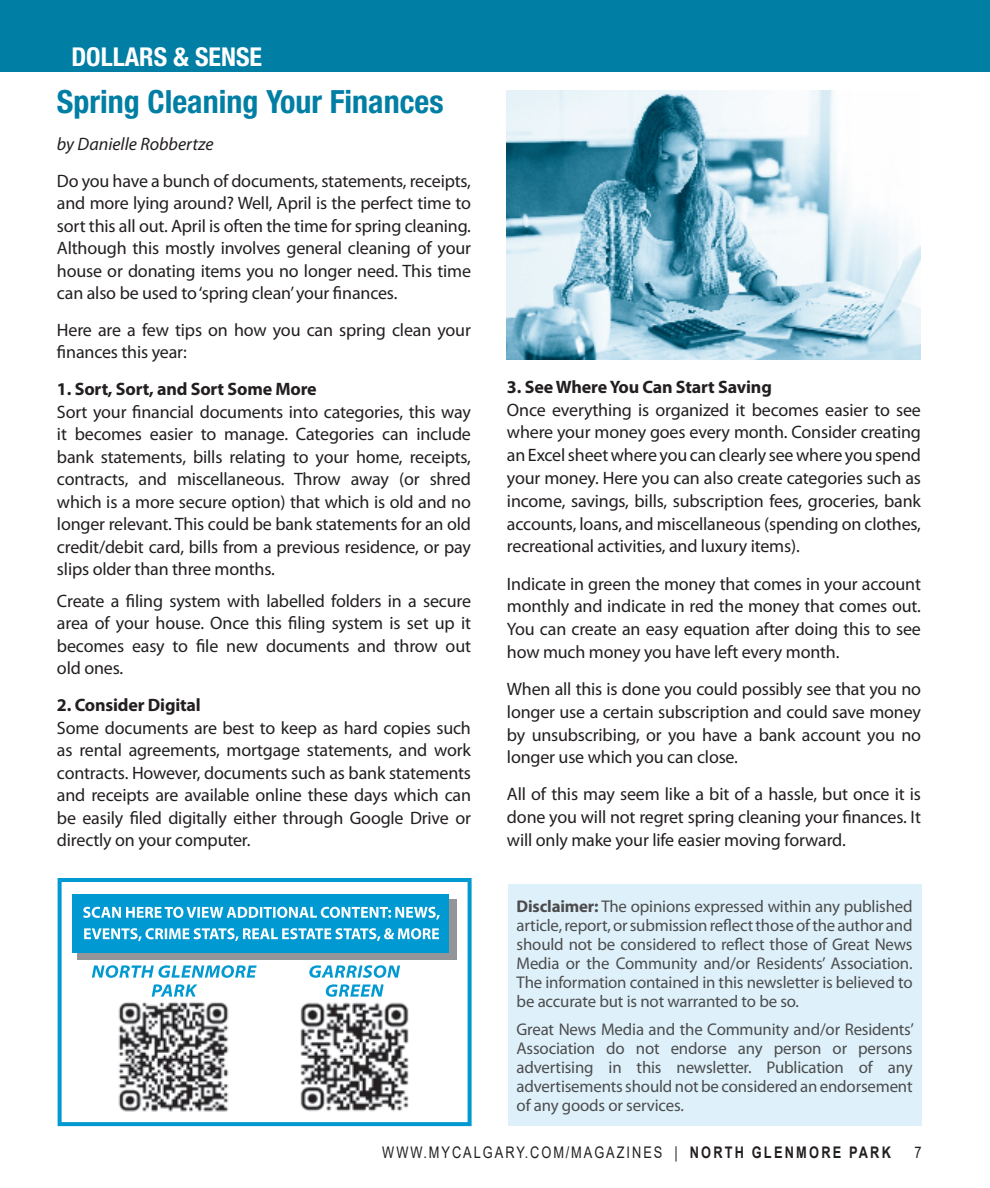
<style>
.page{position:relative;width:990px;height:1188px;background:#fff}
.page>*{position:absolute;margin:0;border:0;box-sizing:border-box;transform-origin:0 0}
.In_Around_title{font:700 condensed 32px "Helvetica Neue LT Std";color:#007ea4}
.t1{font:700 condensed 26px "Helvetica Neue LT Std";color:#fff}
.Body_text{font:18px/22.4px "Myriad Pro";letter-spacing:-.01em;color:#231f20;text-align:justify}
.Body_text-2{font:700 18px "Myriad Pro";letter-spacing:-.01em;color:#231f20}
.Body_text-3{font:italic 18px "Myriad Pro";color:#231f20}
.Body_text-4{font:17px/19px "Myriad Pro";letter-spacing:-.01em;color:#4b4c4d;text-align:justify}
.t2{font:16px "Arial";letter-spacing:.155em;color:#231f20;scale:.8 1}
.s1{font-weight:700}
</style>
<div class="page">
<div style="left:508px;top:884px;width:414px;height:242px;background:#def0f9"></div>
<div style="left:58px;top:878px;width:414px;height:248px;border:4px solid #0099d1"></div>
<div style="left:77px;top:900px;width:380px;height:60px;background:#939598"></div>
<div style="left:73px;top:894px;width:376px;height:59px;background:#0099d1"></div>
<svg style="left:84px;top:928px;width:355px;height:13px"></svg>
<svg style="left:83px;top:907px;width:357px;height:13px"></svg>
<svg style="left:152px;top:984px;width:46px;height:13px"></svg>
<svg style="left:92px;top:965px;width:165px;height:13px"></svg>
<svg style="left:326px;top:984px;width:58px;height:13px"></svg>
<svg style="left:309px;top:965px;width:91px;height:13px"></svg>
<img style="left:118px;top:1002px;width:111px;height:110px">
<img style="left:300px;top:1002px;width:109px;height:110px">
<div style="left:0;top:0;width:990px;height:72px;background:#007ea4"></div>
<img style="left:507px;top:90px;width:414px;height:270px">
<p class="t1" style="left:71px;top:41px;width:192px">DOLLARS &amp; SENSE</p>
<p class="In_Around_title" style="left:57px;top:82px;width:388px">Spring Cleaning Your Finances</p>
<p class="Body_text-3" style="left:57px;top:133px;width:158px">by Danielle Robbertze</p>
<p class="Body_text" style="left:57px;top:169px;width:416px">Do you have a bunch of documents, statements, receipts, and more lying around? Well, April is the perfect time to sort this all out. April is often the time for spring cleaning.<br>Although this mostly involves general cleaning of your house or donating items you no longer need. This time can also be used to ‘spring clean’ your finances.</p>
<p class="Body_text" style="left:57px;top:318px;width:415px">Here are a few tips on how you can spring clean your finances this year:</p>
<p class="Body_text-2" style="left:57px;top:378px;width:261px">1. Sort, Sort, and Sort Some More</p>
<p class="Body_text" style="left:57px;top:400px;width:416px">Sort your financial documents into categories, this way it becomes easier to manage. Categories can include bank statements, bills relating to your home, receipts, contracts, and miscellaneous. Throw away (or shred which is a more secure option) that which is old and no longer relevant. This could be bank statements for an old credit/debit card, bills from a previous residence, or pay slips older than three months.</p>
<p class="Body_text" style="left:57px;top:589px;width:416px">Create a filing system with labelled folders in a secure area of your house. Once this filing system is set up it becomes easy to file new documents and throw out old ones.</p>
<p class="Body_text-2" style="left:57px;top:693px;width:145px">2. Consider Digital</p>
<p class="Body_text" style="left:57px;top:716px;width:416px">Some documents are best to keep as hard copies such as rental agreements, mortgage statements, and work contracts. However, documents such as bank statements and receipts are available online these days which can be easily filed digitally either through Google Drive or directly on your computer.</p>
<p class="Body_text-2" style="left:507px;top:375px;width:266px">3. See Where You Can Start Saving</p>
<p class="Body_text" style="left:507px;top:398px;width:416px">Once everything is organized it becomes easier to see where your money goes every month. Consider creating an Excel sheet where you can clearly see where you spend your money. Here you can also create categories such as income, savings, bills, subscription fees, groceries, bank accounts, loans, and miscellaneous (spending on clothes, recreational activities, and luxury items).</p>
<p class="Body_text" style="left:507px;top:572px;width:416px">Indicate in green the money that comes in your account monthly and indicate in red the money that comes out.<br>You can create an easy equation after doing this to see how much money you have left every month.</p>
<p class="Body_text" style="left:507px;top:677px;width:416px">When all this is done you could possibly see that you no longer use a certain subscription and could save money by unsubscribing, or you have a bank account you no longer use which you can close.</p>
<p class="Body_text" style="left:507px;top:783px;width:416px">All of this may seem like a bit of a hassle, but once it is done you will not regret spring cleaning your finances. It will only make your life easier moving forward.</p>
<p class="Body_text-4" style="left:517px;top:897px;width:398px"><span class="s1">Disclaimer:</span> The opinions expressed within any published article, report, or submission reflect those of the author and should not be considered to reflect those of Great News Media or the Community and/or Residents’ Association.<br>The information contained in this newsletter is believed to be accurate but is not warranted to be so.</p>
<p class="Body_text-4" style="left:517px;top:1020px;width:399px">Great News Media and the Community and/or Residents’ Association do not endorse any person or persons advertising in this newsletter. Publication of any advertisements should not be considered an endorsement of any goods or services.</p>
<p class="t2" style="left:382px;top:1141px;width:637px">WWW.MYCALGARY.COM/MAGAZINES | <span class="s1">NORTH GLENMORE PARK</span></p>
<p class="t2" style="left:914px;top:1141px;width:10px">7</p>
</div>
